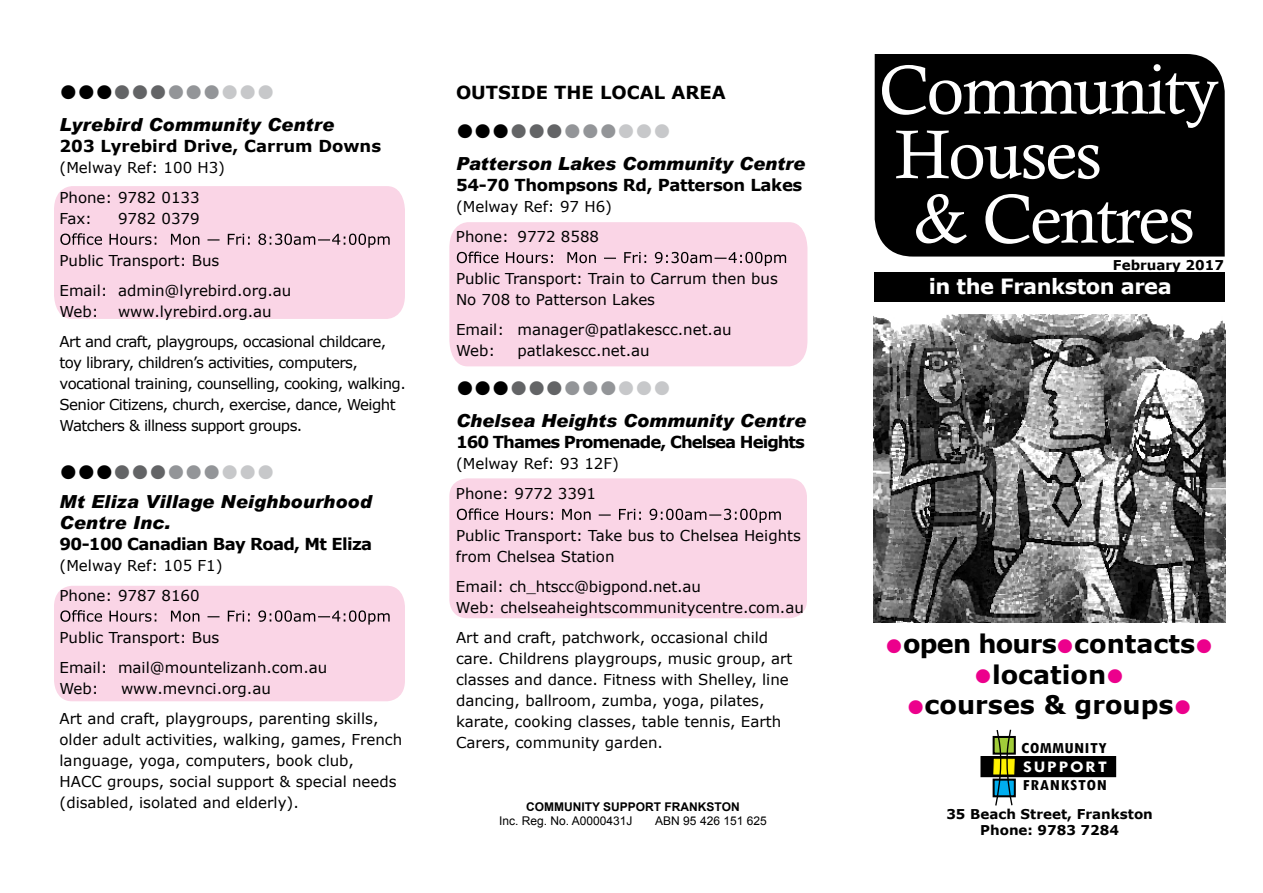
<style>
.page{position:relative;width:1263px;height:893px;background:#fff}
.page>*{position:absolute;margin:0;border:0;box-sizing:border-box;transform-origin:0 0}
.t1{font:69px/64.5px "Calisto";letter-spacing:-.025em;color:#fff}
.t2{font:700 25.5px "Verdana";color:#000}
.t3{font:24px "Wingdings";color:#000}
.t4{font:700 21px "Verdana";letter-spacing:-.025em;color:#fff}
.t5{font:italic 900 18px/21px "Arial";letter-spacing:.005em;color:#000}
.t6{font:700 18px "Verdana";color:#000}
.t7{font:700 16.5px "Verdana";letter-spacing:-.06em;color:#000}
.t8{font:700 16.5px "Verdana";letter-spacing:-.02em;color:#000}
.t9{font:700 16.5px "Verdana";letter-spacing:-.04em;color:#000}
.t10{font:700 16.5px "Verdana";color:#000}
.t11{font:700 condensed 16.2px "Tw Cen";letter-spacing:.02em;color:#000;scale:1.14 1}
.t12{font:700 condensed 16.2px "Tw Cen";letter-spacing:.04em;color:#000;scale:1.14 1}
.t13{font:700 16.2px "Tw Cen";letter-spacing:.09em;color:#fff;scale:1.14 1}
.t14{font:15px/21px "Verdana";color:#000}
.t15{font:15px/21px "Verdana";letter-spacing:-.04em;color:#000}
.t16{font:700 13.5px/16.2px "Verdana";color:#000;text-align:center}
.t17{font:12px "Arial";color:#000}
.t18{font:700 12px "Arial";color:#000}
.s1{color:#636466}
.s2{color:#939598}
.s3{color:#c7c8ca}
.s4{color:#000}
.s5{color:#ec008c}
</style>
<div class="page">
<div style="left:449px;top:222px;width:358px;height:144px;background:#fad5e6"></div>
<div style="left:54px;top:186px;width:351px;height:133px;background:#fad5e6"></div>
<div style="left:449px;top:478px;width:358px;height:140px;background:#fad5e6;border-radius:18px"></div>
<div style="left:875px;top:54px;width:350px;height:203px;background:#000"></div>
<div style="left:874px;top:272px;width:350px;height:30px;background:#000"></div>
<svg style="left:60px;top:233px;width:330px;height:15px;background:#cdafbc"></svg>
<div style="left:54px;top:586px;width:351px;height:115px;background:#fad5e6"></div>
<svg style="left:457px;top:252px;width:329px;height:14px;background:#caacba"></svg>
<svg style="left:457px;top:508px;width:324px;height:15px"></svg>
<img style="left:874px;top:314px;width:352px;height:308px">
<div style="left:981px;top:756px;width:135px;height:21px;background:#000"></div>
<div style="left:992px;top:736px;width:24px;height:19px;border:2px solid #000"></div>
<div style="left:992px;top:779px;width:24px;height:18px;border:2px solid #000"></div>
<div style="left:993px;top:759px;width:21px;height:15px;border:1px solid #fff200"></div>
<svg style="left:994px;top:729px;width:19px;height:77px"></svg>
<h3 class="t3" style="left:60px;top:79px;width:217px">●●●<span class="s1">●●●</span><span class="s2">●●●</span><span class="s3">●●●</span></h3>
<p class="t5" style="left:60px;top:113px;width:276px">Lyrebird Community Centre</p>
<p class="t10" style="left:60px;top:134px;width:323px">203 Lyrebird Drive, Carrum Downs</p>
<p class="t14" style="left:60px;top:152px;width:167px;line-height:30px">(Melway Ref: 100 H3)<br>Phone: 9782 0133</p>
<p class="t14" style="left:60px;top:208px;width:34px">Fax:</p>
<p class="t14" style="left:118px;top:208px;width:83px">9782 0379</p>
<p class="t14" style="left:60px;top:245px;width:233px;line-height:30px">Public Transport: Bus<br>Email: admin@lyrebird.org.au</p>
<p class="t14" style="left:60px;top:301px;width:41px">Web:</p>
<p class="t15" style="left:60px;top:296px;width:328px;line-height:30px;text-indent:59px">www.lyrebird.org.au<br>Art and craft, playgroups, occasional childcare,</p>
<p class="t15" style="left:60px;top:352px;width:348px">toy library, children’s activities, computers, vocational training, counselling, cooking, walking.<br>Senior Citizens, church, exercise, dance, Weight Watchers &amp; illness support groups.</p>
<h3 class="t3" style="left:60px;top:459px;width:217px">●●●<span class="s1">●●●</span><span class="s2">●●●</span><span class="s3">●●●</span></h3>
<p class="t5" style="left:60px;top:490px;width:314px">Mt Eliza Village Neighbourhood<br>Centre Inc.</p>
<p class="t9" style="left:60px;top:532px;width:314px">90-100 Canadian Bay Road, Mt Eliza</p>
<p class="t14" style="left:60px;top:550px;width:164px;line-height:30px">(Melway Ref: 105 F1)<br>Phone: 9787 8160</p>
<p class="t14" style="left:60px;top:622px;width:269px;line-height:30px">Public Transport: Bus<br>Email: mail@mountelizanh.com.au</p>
<p class="t14" style="left:60px;top:677px;width:41px">Web:</p>
<p class="t14" style="left:60px;top:673px;width:320px;line-height:30px;text-indent:62px">www.mevnci.org.au<br>Art and craft, playgroups, parenting skills,</p>
<p class="t14" style="left:60px;top:728px;width:344px">older adult activities, walking, games, French language, yoga, computers, book club,<br>HACC groups, social support &amp; special needs (disabled, isolated and elderly).</p>
<p class="t6" style="left:456px;top:79px;width:271px">OUTSIDE THE LOCAL AREA</p>
<h3 class="t3" style="left:456px;top:118px;width:217px">●●●<span class="s1">●●●</span><span class="s2">●●●</span><span class="s3">●●●</span></h3>
<p class="t5" style="left:456px;top:153px;width:351px">Patterson Lakes Community Centre</p>
<p class="t8" style="left:456px;top:173px;width:348px">54-70 Thompsons Rd, Patterson Lakes</p>
<p class="t14" style="left:456px;top:191px;width:158px;line-height:30px">(Melway Ref: 97 H6)<br>Phone: 9772 8588</p>
<p class="t14" style="left:456px;top:268px;width:323px">Public Transport: Train to Carrum then bus<br>No 708 to Patterson Lakes</p>
<p class="t14" style="left:456px;top:319px;width:277px">Email: manager@patlakescc.net.au<br>Web:</p>
<p class="t14" style="left:517px;top:340px;width:134px">patlakescc.net.au</p>
<h3 class="t3" style="left:456px;top:375px;width:217px">●●●<span class="s1">●●●</span><span class="s2">●●●</span><span class="s3">●●●</span></h3>
<p class="t5" style="left:456px;top:409px;width:351px">Chelsea Heights Community Centre</p>
<p class="t7" style="left:456px;top:430px;width:350px">160 Thames Promenade, Chelsea Heights</p>
<p class="t14" style="left:456px;top:448px;width:164px;line-height:30px">(Melway Ref: 93 12F)<br>Phone: 9772 3391</p>
<p class="t14" style="left:456px;top:525px;width:346px">Public Transport: Take bus to Chelsea Heights from Chelsea Station</p>
<p class="t14" style="left:456px;top:576px;width:349px">Email: ch_htscc@bigpond.net.au<br>Web: chelseaheightscommunitycentre.com.au</p>
<p class="t14" style="left:456px;top:627px;width:338px">Art and craft, patchwork, occasional child care. Childrens playgroups, music group, art classes and dance. Fitness with Shelley, line dancing, ballroom, zumba, yoga, pilates, karate, cooking classes, table tennis, Earth Carers, community garden.</p>
<h1 class="t1" style="left:879px;top:57px;width:342px">Community<br>Houses<br><span class="s4">‘‘</span>&amp; Centres</h1>
<h3 class="t4" style="left:929px;top:271px;width:244px">in the Frankston area</h3>
<p class="t16" style="left:1113px;top:257px;width:113px">February 2017</p>
<h2 class="t2" style="left:885px;top:626px;width:329px"><span class="s5">●</span>open hours<span class="s5">●</span>contacts<span class="s5">●</span></h2>
<h2 class="t2" style="left:974px;top:656px;width:152px"><span class="s5">●</span>location<span class="s5">●</span></h2>
<h2 class="t2" style="left:907px;top:687px;width:286px"><span class="s5">●</span>courses &amp; groups<span class="s5">●</span></h2>
<p class="t11" style="left:1021px;top:738px;width:77px">COMMUNITY</p>
<p class="t13" style="left:1023px;top:757px;width:75px">SUPPORT</p>
<p class="t12" style="left:1023px;top:775px;width:75px">FRANKSTON</p>
<p class="t18" style="left:526px;top:798px;width:215px">COMMUNITY SUPPORT FRANKSTON</p>
<p class="t17" style="left:499px;top:813px;width:135px">Inc. Reg. No. A0000431J</p>
<p class="t17" style="left:655px;top:813px;width:113px">ABN 95 426 151 625</p>
<p class="t16" style="left:946px;top:806px;width:208px">35 Beach Street, Frankston<br>Phone: 9783 7284</p>
</div>
